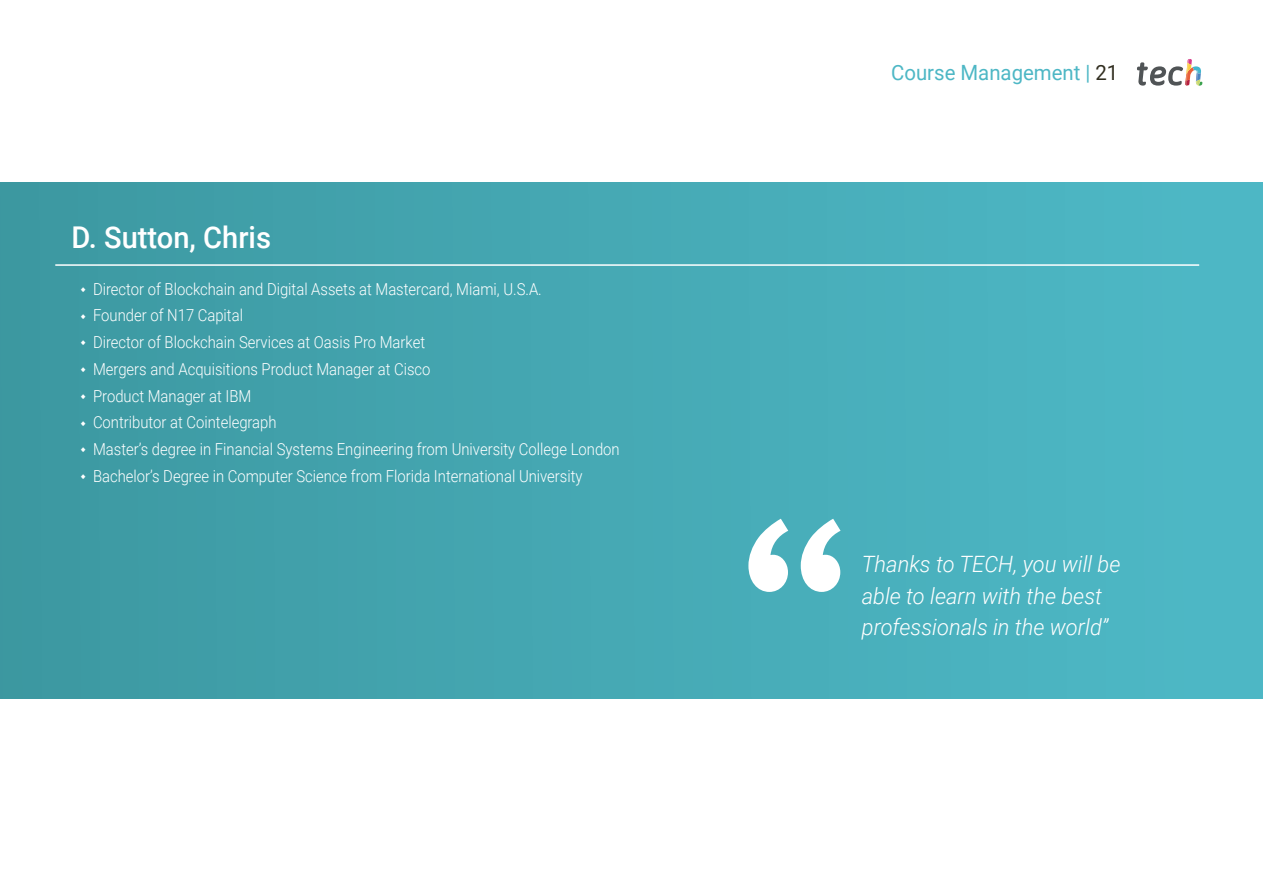
<style>
.page{position:relative;width:1263px;height:893px;background:#fff}
.page>*{position:absolute;margin:0;border:0;box-sizing:border-box;transform-origin:0 0}
.t1{font:500 30px "Roboto";color:#fff}
.t2{font:italic 300 22.5px/31.5px "Roboto";color:#fff}
.t3{font:21px "Roboto";color:#4db7c5}
.t4{font:300 16.5px/26.7px "Roboto";color:#fff;scale:.9 1}
.s1{color:#312e20}
</style>
<div class="page">
<svg style="left:1137px;top:59px;width:65px;height:27px"></svg>
<div style="left:0;top:182px;width:1263px;height:516px;background:linear-gradient(to right,#3d98a1,#4ebac8)"></div>
<hr style="left:55px;top:264px;width:1144px;height:2px;background:#fff">
<svg style="left:748px;top:519px;width:92px;height:73px"></svg>
<svg style="left:81px;top:287px;width:5px;height:5px"></svg>
<svg style="left:81px;top:314px;width:5px;height:5px"></svg>
<svg style="left:81px;top:340px;width:5px;height:5px"></svg>
<svg style="left:81px;top:367px;width:5px;height:5px"></svg>
<svg style="left:81px;top:394px;width:5px;height:5px"></svg>
<svg style="left:81px;top:421px;width:5px;height:5px"></svg>
<svg style="left:81px;top:447px;width:5px;height:5px"></svg>
<svg style="left:81px;top:474px;width:5px;height:5px"></svg>
<h1 class="t1" style="left:71px;top:216px;width:201px">D. Sutton, Chris</h1>
<p class="t4" style="left:93px;top:275px;width:587px">Director of Blockchain and Digital Assets at Mastercard, Miami, U.S.A.<br>Founder of N17 Capital<br>Director of Blockchain Services at Oasis Pro Market<br>Mergers and Acquisitions Product Manager at Cisco<br>Product Manager at IBM<br>Contributor at Cointelegraph<br>Master’s degree in Financial Systems Engineering from University College London Bachelor’s Degree in Computer Science from Florida International University</p>
<p class="t3" style="left:891px;top:57px;width:229px">Course Management | <span class="s1">21</span></p>
<h2 class="t2" style="left:862px;top:548px;width:260px">Thanks to TECH, you will be able to learn with the best professionals in the world”</h2>
</div>
